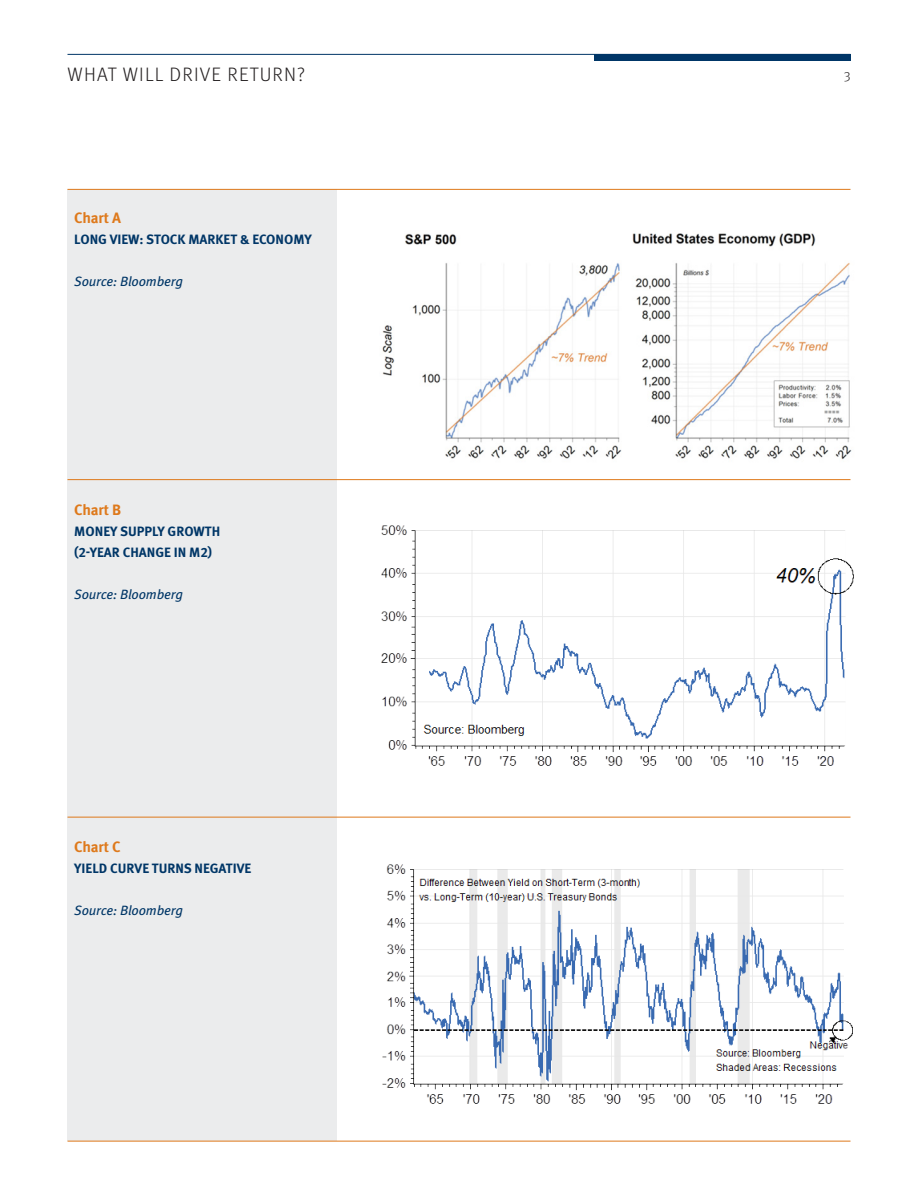
<style>
.page{position:relative;width:918px;height:1188px;background:#fff}
.page>*{position:absolute;margin:0;border:0;box-sizing:border-box;transform-origin:0 0}
.t1{font:300 19.5px "Meta Pro";letter-spacing:.06em;color:#231f20}
.t2{font:700 15px "Meta Pro";letter-spacing:-.015em;color:#de791b}
.t3{font:700 13.5px "Meta Pro";color:#003667}
.t4{font:italic 13.5px "Meta Pro";letter-spacing:-.01em;color:#003667}
.t5{font:300 13.5px "Meta Pro";color:#231f20}
</style>
<div class="page">
<div style="left:68px;top:189px;width:270px;height:952px;background:#ebeced"></div>
<img style="left:382px;top:233px;width:470px;height:227px">
<hr style="left:68px;top:479px;width:782px;height:1px;background:#de791b">
<img style="left:382px;top:525px;width:471px;height:241px">
<hr style="left:68px;top:817px;width:782px;height:1px;background:#de791b">
<img style="left:382px;top:864px;width:470px;height:240px">
<div style="left:594px;top:54px;width:256px;height:7px;background:#003667"></div>
<hr style="left:68px;top:54px;width:782px;height:1px;background:#003667">
<hr style="left:68px;top:1141px;width:782px;height:1px;background:#de791b">
<hr style="left:68px;top:189px;width:782px;height:1px;background:#de791b">
<p class="t1" style="left:68px;top:61px;width:239px">WHAT WILL DRIVE RETURN?</p>
<p class="t5" style="left:844px;top:67px;width:8px">3</p>
<p class="t2" style="left:74px;top:206px;width:48px">Chart A</p>
<p class="t3" style="left:74px;top:229px;width:239px">LONG VIEW: STOCK MARKET &amp; ECONOMY</p>
<p class="t4" style="left:74px;top:271px;width:110px">Source: Bloomberg</p>
<p class="t2" style="left:74px;top:498px;width:48px">Chart B</p>
<p class="t3" style="left:74px;top:520px;width:147px">MONEY SUPPLY GROWTH</p>
<p class="t3" style="left:74px;top:541px;width:140px">(2-YEAR CHANGE IN M2)</p>
<p class="t4" style="left:74px;top:584px;width:110px">Source: Bloomberg</p>
<p class="t2" style="left:74px;top:835px;width:48px">Chart C</p>
<p class="t3" style="left:74px;top:858px;width:178px">YIELD CURVE TURNS NEGATIVE</p>
<p class="t4" style="left:74px;top:900px;width:110px">Source: Bloomberg</p>
</div>
